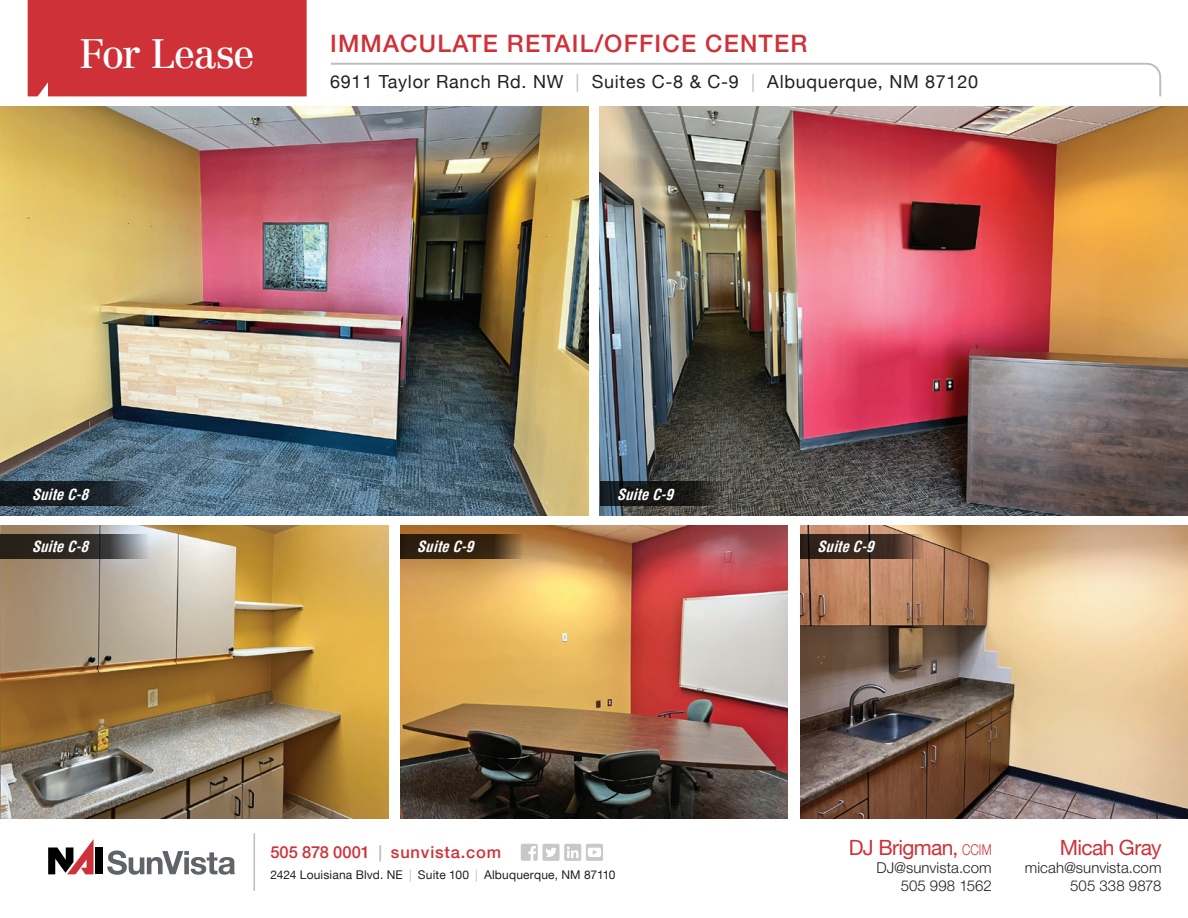
<style>
.page{position:relative;width:1188px;height:918px;background:#fff}
.page>*{position:absolute;margin:0;border:0;box-sizing:border-box;transform-origin:0 0}
.t1{font:40.5px "Centennial LT Std";letter-spacing:-.04em;color:#fff}
.t2{font:500 24px "Helvetica Neue LT";letter-spacing:.05em;color:#cf3138}
.t3{font:21px "Helvetica Neue LT";letter-spacing:-.03em;color:#cf3138}
.t4{font:18px "Helvetica Neue LT";letter-spacing:.04em;color:#231f20}
.t5{font:500 16.5px "Helvetica Neue LT";letter-spacing:.05em;color:#cf3138}
.t6{font:300 15px/18px "Helvetica Neue LT Std";letter-spacing:.005em;color:#231f20;text-align:right}
.t7{font:italic 700 condensed 15px "Helvetica";color:#fff}
.t8{font:12px "Helvetica Neue LT";letter-spacing:.015em;color:#231f20}
.s1{color:#bcbdc0}
.s2{font-family:"Helvetica Neue LT Std";font-weight:300;font-size:15px}
</style>
<div class="page">
<img style="left:400px;top:526px;width:388px;height:293px">
<img style="left:0;top:526px;width:389px;height:293px">
<img style="left:801px;top:526px;width:387px;height:293px">
<img style="left:600px;top:107px;width:588px;height:408px">
<img style="left:0;top:107px;width:589px;height:408px">
<svg style="left:0;top:482px;width:147px;height:24px;background:#1e2930"></svg>
<svg style="left:600px;top:482px;width:123px;height:24px;background:#1d1e1e"></svg>
<svg style="left:400px;top:534px;width:123px;height:25px;background:#3f2c16"></svg>
<svg style="left:801px;top:534px;width:122px;height:25px;background:#453127"></svg>
<svg style="left:0;top:534px;width:148px;height:25px;background:#423f3c"></svg>
<div style="left:96px;top:848px;width:7px;height:26px;background:#000"></div>
<svg style="left:48px;top:839px;width:46px;height:35px"></svg>
<svg style="left:107px;top:851px;width:128px;height:24px"></svg>
<div style="left:521px;top:844px;width:17px;height:17px;background:#c7c8ca;border-radius:2px"></div>
<svg style="left:528px;top:846px;width:8px;height:15px"></svg>
<div style="left:564px;top:844px;width:17px;height:17px;background:#c7c8ca;border-radius:2px"></div>
<svg style="left:567px;top:847px;width:12px;height:11px"></svg>
<div style="left:542px;top:844px;width:18px;height:17px;background:#c7c8ca;border-radius:2px"></div>
<svg style="left:546px;top:848px;width:10px;height:9px"></svg>
<div style="left:586px;top:844px;width:17px;height:17px;background:#c7c8ca;border-radius:2px"></div>
<svg style="left:588px;top:848px;width:13px;height:9px"></svg>
<hr style="left:254px;top:833px;width:1px;height:58px;background:#bcbdc0">
<div style="left:28px;top:0;width:279px;height:96px;background:#cf3138"></div>
<svg style="left:331px;top:62px;width:831px;height:35px"></svg>
<h1 class="t1" style="left:79px;top:30px;width:177px">For Lease</h1>
<h2 class="t2" style="left:330px;top:29px;width:479px">IMMACULATE RETAIL/OFFICE CENTER</h2>
<p class="t4" style="left:330px;top:71px;width:649px">6911 Taylor Ranch Rd. NW <span class="s1">|</span> Suites C-8 &amp; C-9 <span class="s1">|</span> Albuquerque, NM 87120</p>
<p class="t7" style="left:32px;top:484px;width:63px">SUITEC-8</p>
<p class="t7" style="left:617px;top:484px;width:63px">SUITEC-9</p>
<p class="t7" style="left:32px;top:537px;width:63px">SUITEC-8</p>
<p class="t7" style="left:417px;top:537px;width:63px">SUITEC-9</p>
<p class="t7" style="left:817px;top:537px;width:63px">SUITEC-9</p>
<p class="t5" style="left:270px;top:843px;width:232px">505 878 0001 <span class="s1">|</span> sunvista.com</p>
<p class="t8" style="left:270px;top:868px;width:347px">2424 Louisiana Blvd. NE <span class="s1">|</span> Suite 100 <span class="s1">|</span> Albuquerque, NM 87110</p>
<p class="t3" style="left:849px;top:835px;width:144px">DJ Brigman, <span class="s2">CCIM</span></p>
<p class="t6" style="left:876px;top:858px;width:117px">DJ@sunvista.com<br>505 998 1562</p>
<p class="t3" style="left:1060px;top:835px;width:103px">Micah Gray</p>
<p class="t6" style="left:1025px;top:858px;width:138px">micah@sunvista.com<br>505 338 9878</p>
</div>
